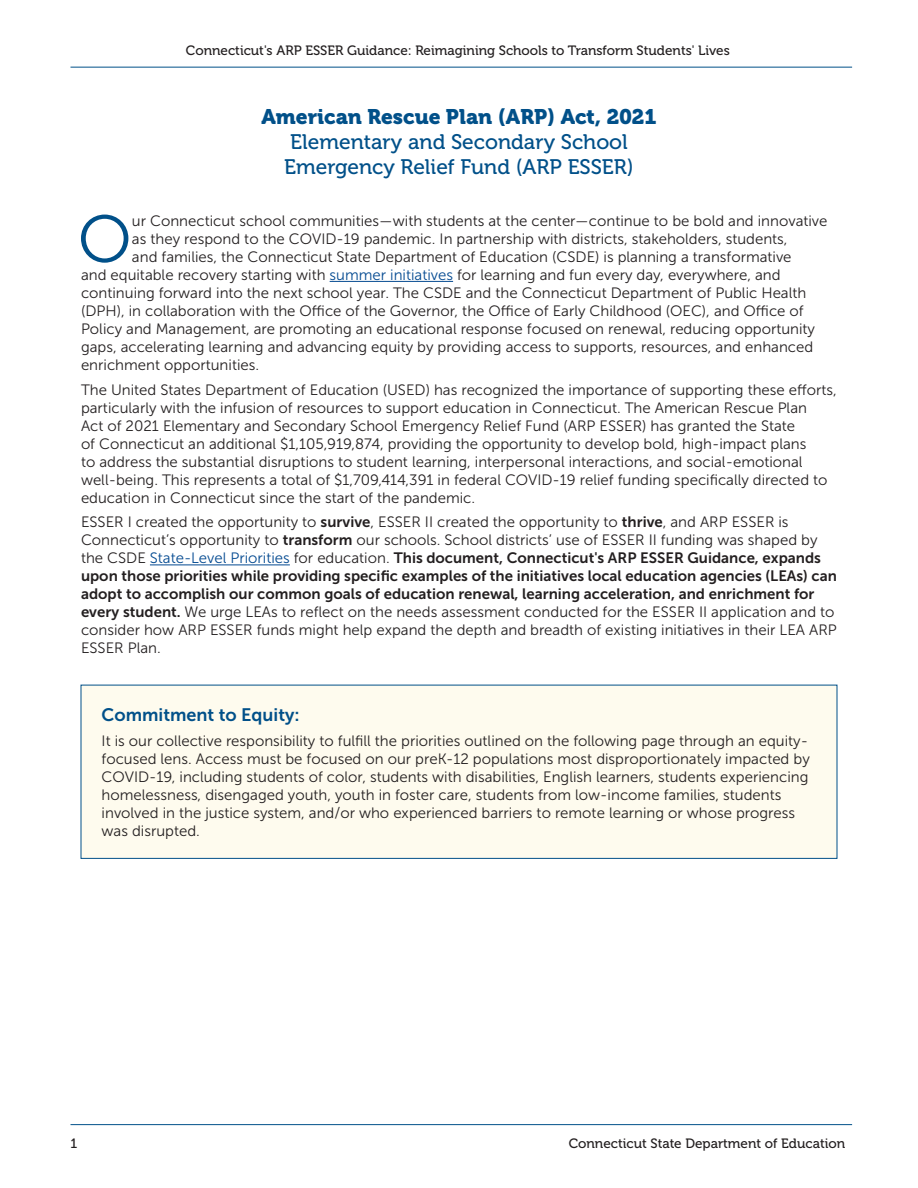
<style>
.page{position:relative;width:918px;height:1188px;background:#fff}
.page>*{position:absolute;margin:0;border:0;box-sizing:border-box;transform-origin:0 0}
.Paragraph{font:66.15px "Museo Sans 300";color:#015089}
.Body_Text{font:21px/25.2px "Museo 500";color:#015089}
.Body_Text-2{font:21px "Museo 900";color:#015089}
.t1{font:18px "Museo Sans 700";color:#015089}
.Paragraph-2{font:15px/18px "Museo Sans 300";color:#231f20}
.t2{font:13.5px "Museo 500";color:#231f20}
.s1{color:#044a91}
.s2{font-family:"Museo Sans 700"}
</style>
<div class="page">
<hr style="left:70px;top:67px;width:782px;height:1px;background:#015089">
<hr style="left:70px;top:1124px;width:782px;height:1px;background:#015089">
<hr style="left:330px;top:281px;width:123px;height:1px;background:#044a91">
<hr style="left:150px;top:565px;width:140px;height:1px;background:#044a91">
<div style="left:81px;top:685px;width:756px;height:173px;background:#fefbee"></div>
<div style="left:81px;top:685px;width:756px;height:174px;border:1px solid #015089"></div>
<p class="t2" style="left:186px;top:43px;width:545px">Connecticut's ARP ESSER Guidance: Reimagining Schools to Transform Students' Lives</p>
<p class="Body_Text-2" style="left:261px;top:104px;width:397px">American Rescue Plan (ARP) Act, 2021</p>
<p class="Body_Text" style="left:284px;top:129px;width:351px">Elementary and Secondary School<br>Emergency Relief Fund (ARP ESSER)</p>
<p class="Paragraph" style="left:77px;top:203px;width:56px">O</p>
<p class="Paragraph-2" style="left:132px;top:212px;width:697px">ur Connecticut school communities—with students at the center—continue to be bold and innovative</p>
<p class="Paragraph-2" style="left:132px;top:230px;width:657px">as they respond to the COVID-19 pandemic. In partnership with districts, stakeholders, students,</p>
<p class="Paragraph-2" style="left:132px;top:248px;width:661px">and families, the Connecticut State Department of Education (CSDE) is planning a transformative</p>
<p class="Paragraph-2" style="left:81px;top:266px;width:701px">and equitable recovery starting with <span class="s1">summer initiatives</span> for learning and fun every day, everywhere, and</p>
<p class="Paragraph-2" style="left:81px;top:284px;width:727px">continuing forward into the next school year. The CSDE and the Connecticut Department of Public Health</p>
<p class="Paragraph-2" style="left:81px;top:302px;width:724px">(DPH), in collaboration with the Office of the Governor, the Office of Early Childhood (OEC), and Office of</p>
<p class="Paragraph-2" style="left:81px;top:320px;width:736px">Policy and Management, are promoting an educational response focused on renewal, reducing opportunity</p>
<p class="Paragraph-2" style="left:81px;top:338px;width:734px">gaps, accelerating learning and advancing equity by providing access to supports, resources, and enhanced</p>
<p class="Paragraph-2" style="left:81px;top:356px;width:180px">enrichment opportunities.</p>
<p class="Paragraph-2" style="left:81px;top:381px;width:757px">The United States Department of Education (USED) has recognized the importance of supporting these efforts, particularly with the infusion of resources to support education in Connecticut. The American Rescue Plan<br>Act of 2021 Elementary and Secondary School Emergency Relief Fund (ARP ESSER) has granted the State<br>of Connecticut an additional $1,105,919,874, providing the opportunity to develop bold, high-impact plans<br>to address the substantial disruptions to student learning, interpersonal interactions, and social-emotional well-being. This represents a total of $1,709,414,391 in federal COVID-19 relief funding specifically directed to education in Connecticut since the start of the pandemic.</p>
<p class="Paragraph-2" style="left:81px;top:513px;width:757px">ESSER I created the opportunity to <span class="s2">survive</span>, ESSER II created the opportunity to <span class="s2">thrive</span>, and ARP ESSER is Connecticut’s opportunity to <span class="s2">transform</span> our schools. School districts’ use of ESSER II funding was shaped by the CSDE <span class="s1">State-Level Priorities</span> for education. <span class="s2">This document, Connecticut's ARP ESSER Guidance, expands upon those priorities while providing specific examples of the initiatives local education agencies (LEAs) can adopt to accomplish our common goals of education renewal, learning acceleration, and enrichment for every student.</span> We urge LEAs to reflect on the needs assessment conducted for the ESSER II application and to consider how ARP ESSER funds might help expand the depth and breadth of existing initiatives in their LEA ARP ESSER Plan.</p>
<h2 class="t1" style="left:102px;top:705px;width:200px">Commitment to Equity:</h2>
<h2 class="Paragraph-2" style="left:102px;top:732px;width:710px">It is our collective responsibility to fulfill the priorities outlined on the following page through an equity&shy;focused lens. Access must be focused on our preK-12 populations most disproportionately impacted by COVID-19, including students of color, students with disabilities, English learners, students experiencing homelessness, disengaged youth, youth in foster care, students from low-income families, students involved in the justice system, and/or who experienced barriers to remote learning or whose progress was disrupted.</h2>
<p class="t2" style="left:70px;top:1136px;width:8px">1</p>
<p class="t2" style="left:569px;top:1136px;width:278px">Connecticut State Department of Education</p>
</div>
